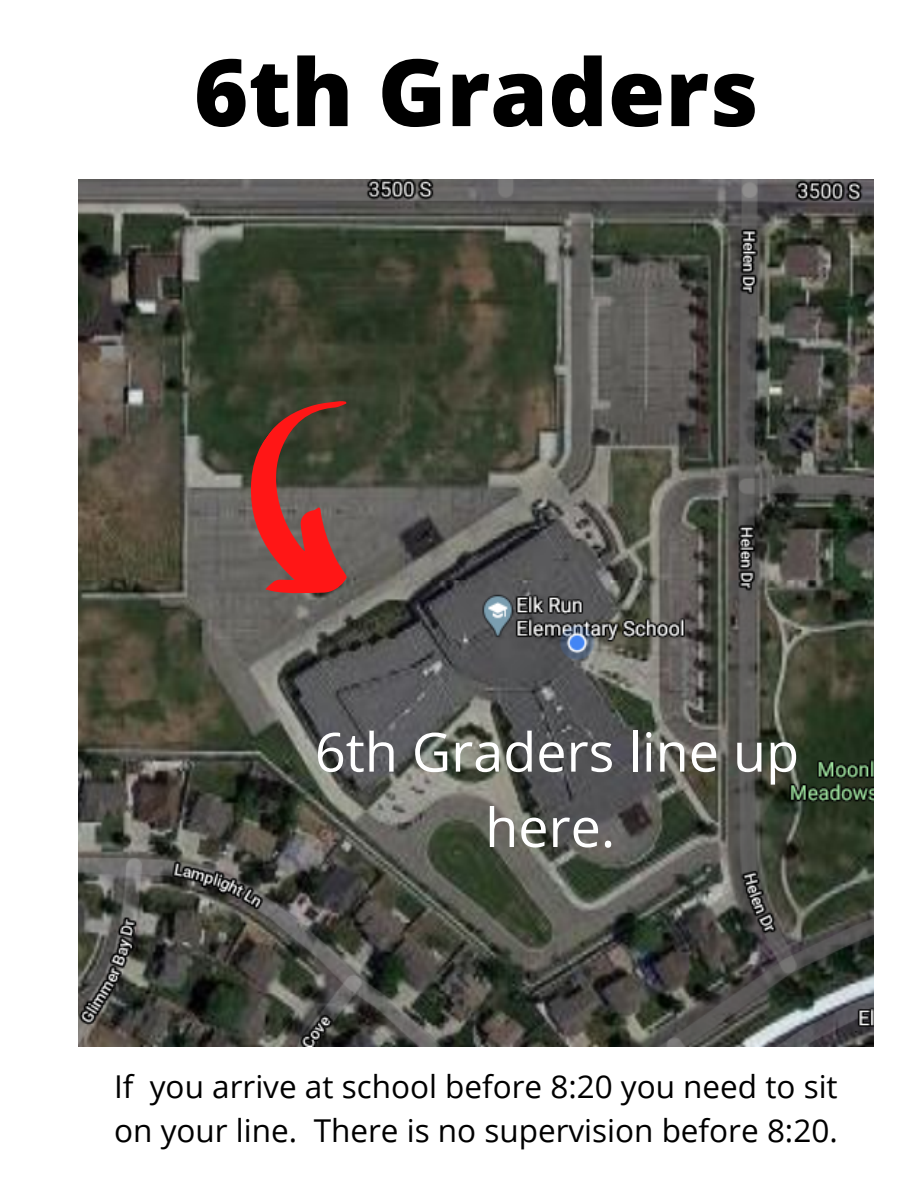
<style>
.page{position:relative;width:918px;height:1188px;background:#fff}
.page>*{position:absolute;margin:0;border:0;box-sizing:border-box;transform-origin:0 0}
.t1{font:800 93px "Open Sans";color:#000}
.t2{font:54px/75.3px "Open Sans";color:#fff;text-align:center}
.t3{font:31.5px/43.8px "Open Sans";color:#000}
</style>
<div class="page">
<img style="left:79px;top:179px;width:794px;height:867px">
<svg style="left:194px;top:376px;width:236px;height:248px"></svg>
<p class="t1" style="left:194px;top:27px;width:566px">6th Graders</p>
<p class="t2" style="left:315px;top:713px;width:486px">6th Graders line up here.</p>
<p class="t3" style="left:114px;top:1064px;width:725px">If you arrive at school before 8:20 you need to sit on your line. There is no supervision before 8:20.</p>
</div>
